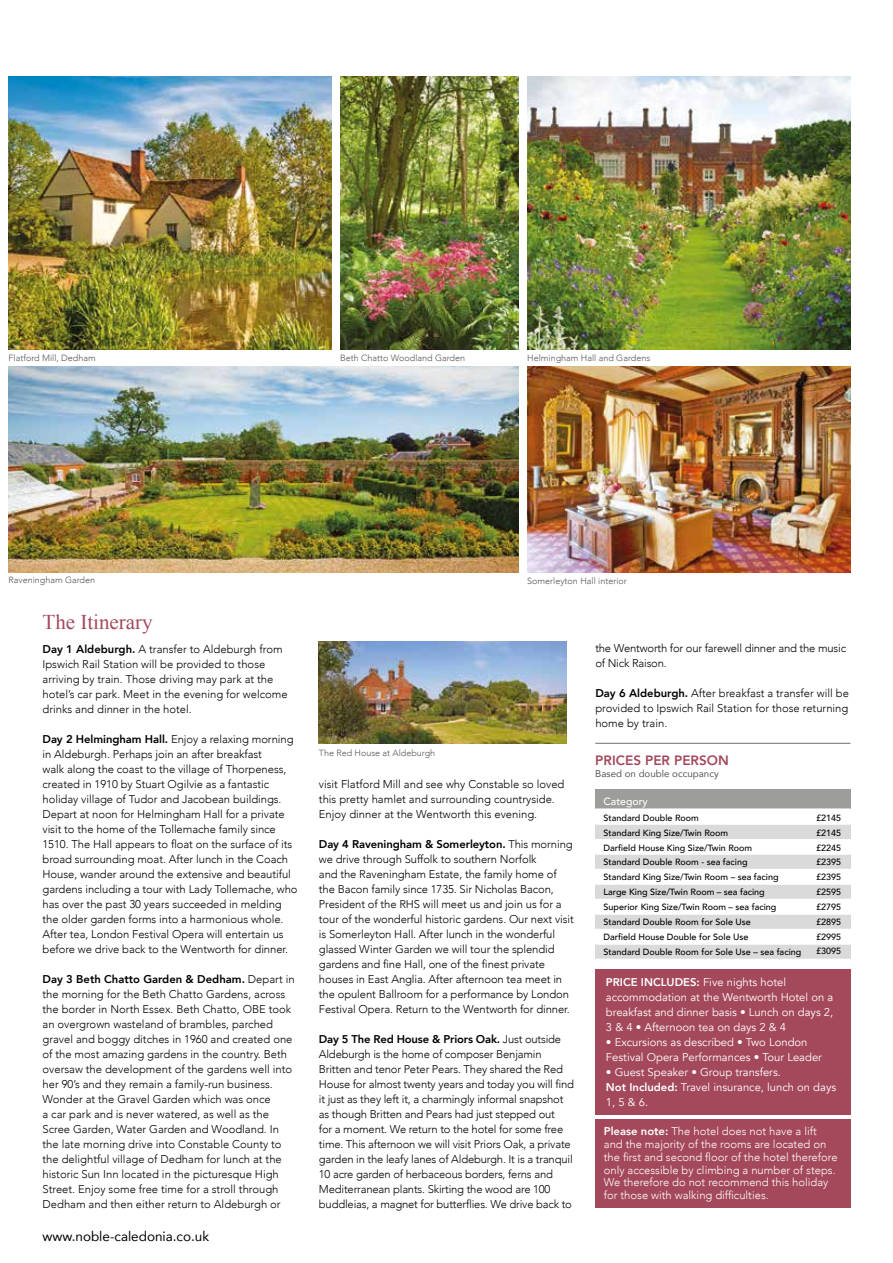
<style>
.page{position:relative;width:893px;height:1263px;background:#fff}
.page>*{position:absolute;margin:0;border:0;box-sizing:border-box;transform-origin:0 0}
.t1{font:21px "Times New Roman";color:#a4495c}
.t2{font:13.5px "Avenir";color:#000}
.t3{font:800 13.5px "Avenir";color:#a4495c}
.t4{font:300 11.25px/15px "Avenir";letter-spacing:-.005em;color:#000}
.t5{font:11.25px/15px "Avenir";color:#fff}
.t6{font:300 11.25px/12.8px "Avenir";color:#fff}
.t7{font:500 10.5px "Avenir";color:#fff}
.t8{font:9.75px "Avenir";color:#575756}
.t9{font:500 9px/14.9px "Avenir";color:#000}
.t10{font:300 9px "Avenir";color:#575756}
.s1{font-weight:800}
</style>
<div class="page">
<hr style="left:595px;top:743px;width:255px;height:1px;background:#706f6f">
<div style="left:595px;top:969px;width:255px;height:146px;background:#a4495c"></div>
<div style="left:595px;top:790px;width:255px;height:19px;background:#9d9d9c"></div>
<hr style="left:595px;top:808px;width:255px;height:1px;background:#fff">
<div style="left:595px;top:824px;width:255px;height:15px;background:#dadada"></div>
<div style="left:595px;top:854px;width:255px;height:15px;background:#dadada"></div>
<div style="left:595px;top:884px;width:255px;height:15px;background:#dadada"></div>
<div style="left:595px;top:914px;width:255px;height:15px;background:#dadada"></div>
<div style="left:595px;top:944px;width:255px;height:15px;background:#dadada"></div>
<hr style="left:595px;top:824px;width:255px;height:1px;background:#fff">
<hr style="left:595px;top:854px;width:255px;height:1px;background:#fff">
<hr style="left:595px;top:884px;width:255px;height:1px;background:#fff">
<hr style="left:595px;top:914px;width:255px;height:1px;background:#fff">
<hr style="left:595px;top:944px;width:255px;height:1px;background:#fff">
<div style="left:595px;top:1119px;width:255px;height:89px;background:#a4495c"></div>
<img style="left:9px;top:366px;width:510px;height:206px">
<img style="left:9px;top:77px;width:323px;height:273px">
<img style="left:527px;top:77px;width:323px;height:273px">
<img style="left:340px;top:77px;width:179px;height:273px">
<img style="left:527px;top:366px;width:323px;height:206px">
<img style="left:319px;top:641px;width:248px;height:103px">
<p class="t10" style="left:9px;top:352px;width:89px">Flatford Mill, Dedham</p>
<p class="t10" style="left:340px;top:352px;width:126px">Beth Chatto Woodland Garden</p>
<p class="t10" style="left:527px;top:352px;width:124px">Helmingham Hall and Gardens</p>
<p class="t10" style="left:9px;top:575px;width:88px">Raveningham Garden</p>
<h1 class="t1" style="left:43px;top:608px;width:112px">The Itinerary</h1>
<p class="t4" style="left:43px;top:641px;width:247px"><span class="s1">Day 1 Aldeburgh.</span> A transfer to Aldeburgh from Ipswich Rail Station will be provided to those arriving by train. Those driving may park at the hotel’s car park. Meet in the evening for welcome drinks and dinner in the hotel.</p>
<p class="t4" style="left:43px;top:731px;width:257px"><span class="s1">Day 2 Helmingham Hall.</span> Enjoy a relaxing morning in Aldeburgh. Perhaps join an after breakfast<br>walk along the coast to the village of Thorpeness, created in 1910 by Stuart Ogilvie as a fantastic holiday village of Tudor and Jacobean buildings.<br>Depart at noon for Helmingham Hall for a private visit to the home of the Tollemache family since 1510. The Hall appears to float on the surface of its broad surrounding moat. After lunch in the Coach House, wander around the extensive and beautiful gardens including a tour with Lady Tollemache, who has over the past 30 years succeeded in melding the older garden forms into a harmonious whole.<br>After tea, London Festival Opera will entertain us before we drive back to the Wentworth for dinner.</p>
<p class="t4" style="left:43px;top:971px;width:254px"><span class="s1">Day 3 Beth Chatto Garden &amp; Dedham.</span> Depart in the morning for the Beth Chatto Gardens, across the border in North Essex. Beth Chatto, OBE took an overgrown wasteland of brambles, parched gravel and boggy ditches in 1960 and created one of the most amazing gardens in the country. Beth oversaw the development of the gardens well into her 90’s and they remain a family-run business.<br>Wonder at the Gravel Garden which was once<br>a car park and is never watered, as well as the Scree Garden, Water Garden and Woodland. In the late morning drive into Constable County to the delightful village of Dedham for lunch at the historic Sun Inn located in the picturesque High Street. Enjoy some free time for a stroll through Dedham and then either return to Aldeburgh or</p>
<p class="t2" style="left:43px;top:1226px;width:168px">www.noble-caledonia.co.uk</p>
<p class="t10" style="left:527px;top:576px;width:101px">Somerleyton Hall interior</p>
<p class="t10" style="left:319px;top:748px;width:118px">The Red House at Aldeburgh</p>
<p class="t4" style="left:319px;top:776px;width:247px">visit Flatford Mill and see why Constable so loved this pretty hamlet and surrounding countryside.<br>Enjoy dinner at the Wentworth this evening.</p>
<p class="t4" style="left:319px;top:836px;width:256px"><span class="s1">Day 4 Raveningham &amp; Somerleyton.</span> This morning we drive through Suffolk to southern Norfolk<br>and the Raveningham Estate, the family home of the Bacon family since 1735. Sir Nicholas Bacon, President of the RHS will meet us and join us for a tour of the wonderful historic gardens. Our next visit is Somerleyton Hall. After lunch in the wonderful glassed Winter Garden we will tour the splendid gardens and fine Hall, one of the finest private houses in East Anglia. After afternoon tea meet in the opulent Ballroom for a performance by London Festival Opera. Return to the Wentworth for dinner.</p>
<p class="t4" style="left:319px;top:1031px;width:257px"><span class="s1">Day 5 The Red House &amp; Priors Oak.</span> Just outside Aldeburgh is the home of composer Benjamin Britten and tenor Peter Pears. They shared the Red House for almost twenty years and today you will find it just as they left it, a charmingly informal snapshot as though Britten and Pears had just stepped out<br>for a moment. We return to the hotel for some free time. This afternoon we will visit Priors Oak, a private garden in the leafy lanes of Aldeburgh. It is a tranquil 10 acre garden of herbaceous borders, ferns and Mediterranean plants. Skirting the wood are 100 buddleias, a magnet for butterflies. We drive back to</p>
<p class="t4" style="left:595px;top:641px;width:252px">the Wentworth for our farewell dinner and the music of Nick Raison.</p>
<p class="t4" style="left:595px;top:686px;width:255px;text-align:justify"><span class="s1">Day 6 Aldeburgh.</span> After breakfast a transfer will be provided to Ipswich Rail Station for those returning home by train.</p>
<p class="t3" style="left:595px;top:750px;width:135px">PRICES PER PERSON</p>
<p class="t8" style="left:595px;top:766px;width:125px">Based on double occupancy</p>
<p class="t9" style="left:603px;top:810px;width:199px">Standard Double Room<br>Standard King Size/Twin Room<br>Darfield House King Size/Twin Room<br>Standard Double Room - sea facing<br>Standard King Size/Twin Room – sea facing Large King Size/Twin Room – sea facing Superior King Size/Twin Room – sea facing Standard Double Room for Sole Use<br>Darfield House Double for Sole Use<br>Standard Double Room for Sole Use – sea facing</p>
<p class="t9" style="left:816px;top:810px;width:27px;text-align:justify">£2145 £2145 £2245 £2395 £2395 £2595 £2795 £2895 £2995 £3095</p>
<p class="t7" style="left:603px;top:792px;width:46px">Category</p>
<p class="t5" style="left:606px;top:974px;width:229px"><span class="s1">PRICE INCLUDES:</span> Five nights hotel accommodation at the Wentworth Hotel on a breakfast and dinner basis • Lunch on days 2, 3 &amp; 4 • Afternoon tea on days 2 &amp; 4</p>
<p class="t5" style="left:606px;top:1034px;width:218px">• Excursions as described • Two London<br>Festival Opera Performances • Tour Leader</p>
<p class="t5" style="left:606px;top:1064px;width:232px">• Guest Speaker • Group transfers.<br><span class="s1">Not Included:</span> Travel insurance, lunch on days<br>1, 5 &amp; 6.</p>
<p class="t6" style="left:604px;top:1125px;width:235px"><span class="s1">Please note:</span> The hotel does not have a lift and the majority of the rooms are located on the first and second floor of the hotel therefore only accessible by climbing a number of steps.<br>We therefore do not recommend this holiday for those with walking difficulties.</p>
</div>
